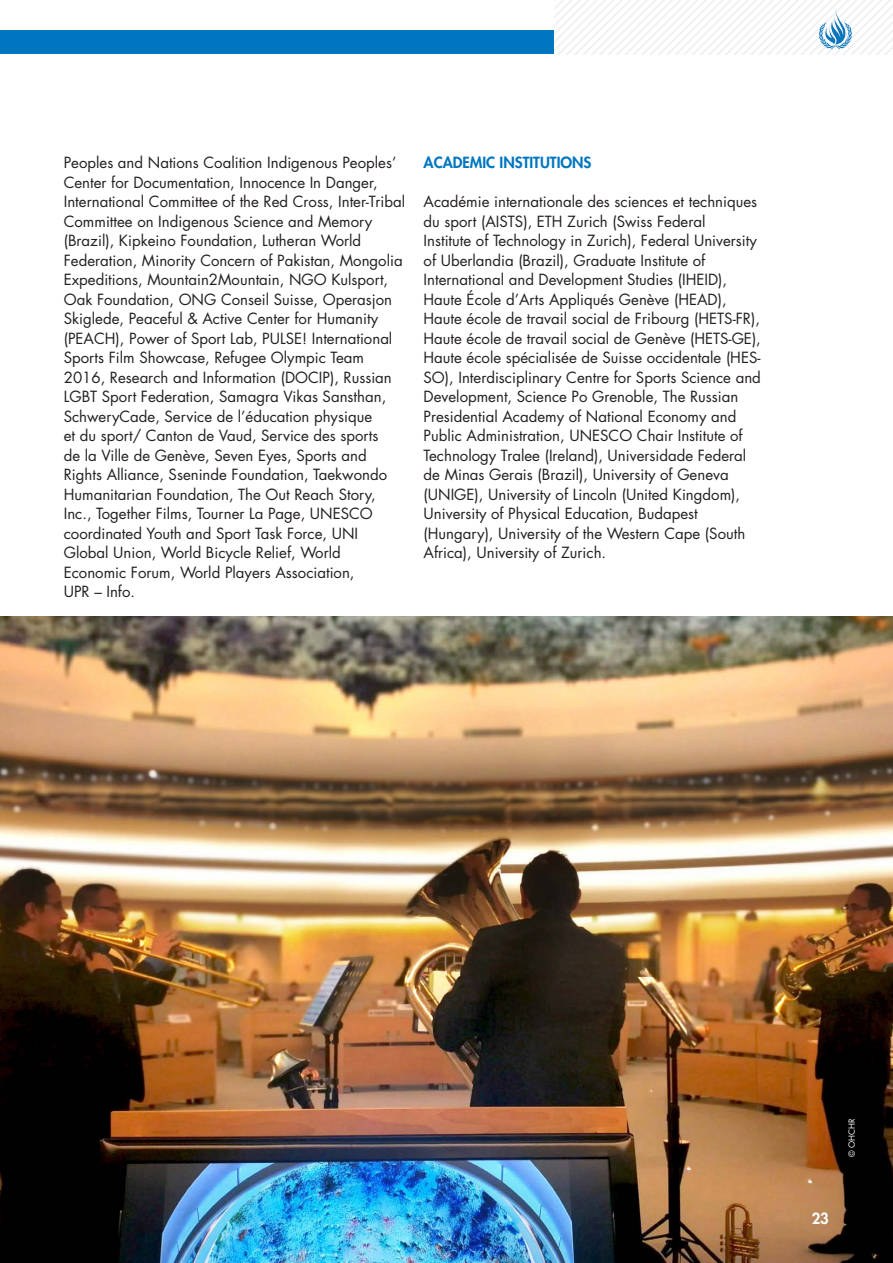
<style>
.page{position:relative;width:893px;height:1263px;background:#fff}
.page>*{position:absolute;margin:0;border:0;box-sizing:border-box;transform-origin:0 0}
.t1{font:15px/19.5px "Futura";color:#231f20}
.t2{font:800 15px "Futura";color:#0076c0}
.t3{font:800 15px "Futura";color:#fff}
.t4{font:8.25px "Futura";letter-spacing:-.005em;color:#fff}
</style>
<div class="page">
<div style="left:0;top:31px;width:554px;height:23px;background:#0076c0"></div>
<svg style="left:554px;top:0;width:339px;height:54px"></svg>
<img style="left:0;top:617px;width:893px;height:646px">
<p class="t1" style="left:64px;top:153px;width:343px">Peoples and Nations Coalition Indigenous Peoples’ Center for Documentation, Innocence In Danger, International Committee of the Red Cross, Inter-Tribal Committee on Indigenous Science and Memory (Brazil), Kipkeino Foundation, Lutheran World Federation, Minority Concern of Pakistan, Mongolia Expeditions, Mountain2Mountain, NGO Kulsport, Oak Foundation, ONG Conseil Suisse, Operasjon Skiglede, Peaceful &amp; Active Center for Humanity (PEACH), Power of Sport Lab, PULSE! International Sports Film Showcase, Refugee Olympic Team 2016, Research and Information (DOCIP), Russian LGBT Sport Federation, Samagra Vikas Sansthan, SchweryCade, Service de l’éducation physique<br>et du sport/ Canton de Vaud, Service des sports<br>de la Ville de Genève, Seven Eyes, Sports and Rights Alliance, Sseninde Foundation, Taekwondo Humanitarian Foundation, The Out Reach Story, Inc., Together Films, Tourner La Page, UNESCO coordinated Youth and Sport Task Force, UNI Global Union, World Bicycle Relief, World Economic Forum, World Players Association,<br>UPR – Info.</p>
<p class="t2" style="left:424px;top:153px;width:169px">ACADEMIC INSTITUTIONS</p>
<p class="t1" style="left:424px;top:192px;width:339px">Académie internationale des sciences et techniques du sport (AISTS), ETH Zurich (Swiss Federal<br>Institute of Technology in Zurich), Federal University of Uberlandia (Brazil), Graduate Institute of International and Development Studies (IHEID), Haute École d’Arts Appliqués Genève (HEAD), Haute école de travail social de Fribourg (HETS-FR), Haute école de travail social de Genève (HETS-GE), Haute école spécialisée de Suisse occidentale (HES-SO), Interdisciplinary Centre for Sports Science and Development, Science Po Grenoble, The Russian Presidential Academy of National Economy and Public Administration, UNESCO Chair Institute of Technology Tralee (Ireland), Universidade Federal de Minas Gerais (Brazil), University of Geneva (UNIGE), University of Lincoln (United Kingdom), University of Physical Education, Budapest (Hungary), University of the Western Cape (South Africa), University of Zurich.</p>
<p class="t4" style="left:847px;top:1157px;width:40px;rotate:-90deg">© OHCHR</p>
<p class="t3" style="left:812px;top:1209px;width:19px">23</p>
</div>
